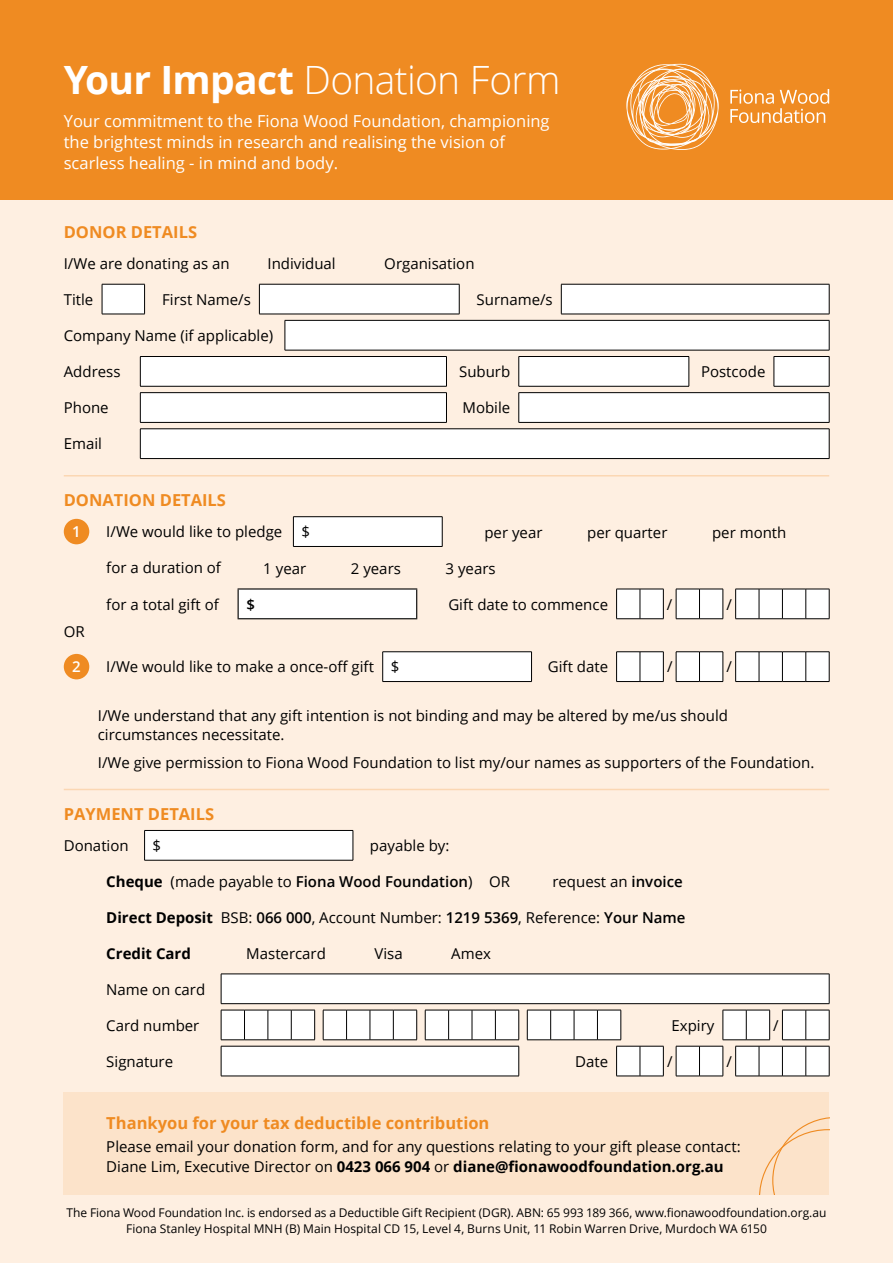
<style>
.page{position:relative;width:893px;height:1263px;background:#feefe1}
.page>*{position:absolute;margin:0;border:0;box-sizing:border-box;transform-origin:0 0}
.t1{font:300 39px "Open Sans";letter-spacing:-.02em;color:#fff}
.t2{font:16.5px/21px "Open Sans";color:#fff}
.t3{font:700 16.5px "Open Sans";color:#ef8b22}
.t4{font:15px/19.5px "Open Sans";color:#000}
.t5{font:600 15px "Open Sans";color:#000}
.t6{font:700 15px "Open Sans";color:#000}
.t7{font:600 15px "Open Sans";color:#fff}
.t8{font:12px/16.5px "Open Sans";color:#000;text-align:center}
.s1{font-weight:700}
.s2{font-weight:400}
.s3{font-weight:600}
</style>
<div class="page">
<div style="left:0;top:0;width:893px;height:200px;background:#ef8b22"></div>
<hr style="left:64px;top:475px;width:765px;height:1px;background:#fbd7b3">
<hr style="left:64px;top:789px;width:765px;height:1px;background:#fbd7b3">
<svg style="left:103px;top:284px;width:726px;height:30px"></svg>
<hr style="left:102px;top:284px;width:43px;height:1px;background:#000">
<hr style="left:102px;top:284px;width:1px;height:30px;background:#000">
<hr style="left:144px;top:284px;width:1px;height:30px;background:#000">
<hr style="left:259px;top:284px;width:200px;height:1px;background:#000">
<hr style="left:259px;top:284px;width:1px;height:30px;background:#000">
<hr style="left:459px;top:284px;width:1px;height:30px;background:#000">
<hr style="left:561px;top:284px;width:268px;height:1px;background:#000">
<hr style="left:561px;top:284px;width:1px;height:30px;background:#000">
<hr style="left:829px;top:284px;width:1px;height:30px;background:#000">
<hr style="left:102px;top:314px;width:43px;height:1px;background:#000">
<hr style="left:259px;top:314px;width:200px;height:1px;background:#000">
<hr style="left:561px;top:314px;width:268px;height:1px;background:#000">
<div style="left:285px;top:320px;width:544px;height:30px;background:#fff"></div>
<hr style="left:285px;top:320px;width:544px;height:1px;background:#000">
<svg style="left:285px;top:321px;width:1px;height:29px"></svg>
<svg style="left:829px;top:321px;width:1px;height:29px"></svg>
<hr style="left:285px;top:350px;width:544px;height:1px;background:#000">
<svg style="left:140px;top:356px;width:690px;height:30px"></svg>
<hr style="left:140px;top:386px;width:307px;height:1px;background:#000">
<hr style="left:519px;top:386px;width:170px;height:1px;background:#000">
<hr style="left:774px;top:386px;width:55px;height:1px;background:#000">
<hr style="left:140px;top:392px;width:307px;height:1px;background:#000">
<hr style="left:519px;top:392px;width:310px;height:1px;background:#000">
<svg style="left:140px;top:393px;width:690px;height:29px;background:#fbfaf8"></svg>
<hr style="left:140px;top:422px;width:307px;height:1px;background:#000">
<hr style="left:519px;top:422px;width:310px;height:1px;background:#000">
<div style="left:140px;top:429px;width:689px;height:30px;background:#fff"></div>
<hr style="left:140px;top:428px;width:689px;height:1px;background:#000">
<svg style="left:140px;top:429px;width:1px;height:29px"></svg>
<svg style="left:829px;top:429px;width:1px;height:29px"></svg>
<hr style="left:140px;top:458px;width:689px;height:1px;background:#000">
<div style="left:293px;top:517px;width:149px;height:29px;background:#fff"></div>
<hr style="left:293px;top:516px;width:149px;height:1px;background:#000">
<svg style="left:293px;top:517px;width:1px;height:29px"></svg>
<svg style="left:442px;top:517px;width:1px;height:29px"></svg>
<hr style="left:293px;top:546px;width:149px;height:1px;background:#000">
<div style="left:64px;top:519px;width:25px;height:25px;background:#ef8b22;border-radius:50%"></div>
<hr style="left:238px;top:588px;width:179px;height:1px;background:#000">
<svg style="left:238px;top:589px;width:592px;height:30px"></svg>
<hr style="left:238px;top:618px;width:179px;height:1px;background:#000">
<svg style="left:382px;top:651px;width:448px;height:31px"></svg>
<hr style="left:382px;top:681px;width:150px;height:1px;background:#000">
<div style="left:64px;top:654px;width:25px;height:25px;background:#ef8b22;border-radius:50%"></div>
<div style="left:145px;top:830px;width:208px;height:30px;background:#fff"></div>
<hr style="left:144px;top:830px;width:209px;height:1px;background:#000">
<svg style="left:144px;top:831px;width:1px;height:29px"></svg>
<svg style="left:353px;top:831px;width:1px;height:29px"></svg>
<hr style="left:144px;top:860px;width:209px;height:1px;background:#000">
<div style="left:221px;top:974px;width:608px;height:30px;background:#fff"></div>
<hr style="left:221px;top:974px;width:608px;height:1px;background:#000">
<svg style="left:221px;top:974px;width:1px;height:29px"></svg>
<svg style="left:829px;top:974px;width:1px;height:29px"></svg>
<hr style="left:221px;top:1003px;width:608px;height:1px;background:#000">
<svg style="left:221px;top:1010px;width:609px;height:30px"></svg>
<hr style="left:829px;top:1046px;width:1px;height:30px;background:#000">
<svg style="left:221px;top:1046px;width:608px;height:31px"></svg>
<svg style="left:626px;top:64px;width:93px;height:86px"></svg>
<svg style="left:730px;top:89px;width:99px;height:34px"></svg>
<div style="left:64px;top:1093px;width:765px;height:102px;background:#fce3ca"></div>
<svg style="left:759px;top:1117px;width:70px;height:78px"></svg>
<h1 class="t1" style="left:64px;top:53px;width:498px"><span class="s1">Your Impact</span> Donation Form</h1>
<p class="t2" style="left:64px;top:110px;width:487px">Your commitment to the Fiona Wood Foundation, championing the brightest minds in research and realising the vision of scarless healing - in mind and body.</p>
<p class="t3" style="left:64px;top:220px;width:135px">DONOR DETAILS</p>
<p class="t4" style="left:64px;top:253px;width:167px">I/We are donating as an</p>
<p class="t4" style="left:268px;top:254px;width:70px">Individual</p>
<p class="t4" style="left:384px;top:254px;width:92px">Organisation</p>
<p class="t4" style="left:64px;top:289px;width:31px">Title</p>
<p class="t4" style="left:162px;top:289px;width:90px">First Name/s</p>
<p class="t4" style="left:477px;top:289px;width:78px">Surname/s</p>
<p class="t4" style="left:64px;top:325px;width:211px">Company Name (if applicable)</p>
<p class="t4" style="left:64px;top:362px;width:58px">Address</p>
<p class="t4" style="left:459px;top:362px;width:53px">Suburb</p>
<p class="t4" style="left:701px;top:362px;width:66px">Postcode</p>
<p class="t4" style="left:64px;top:398px;width:46px">Phone</p>
<p class="t4" style="left:462px;top:398px;width:49px">Mobile</p>
<p class="t4" style="left:64px;top:434px;width:40px">Email</p>
<p class="t3" style="left:64px;top:489px;width:164px">DONATION DETAILS</p>
<p class="t7" style="left:72px;top:522px;width:10px">1</p>
<p class="t4" style="left:106px;top:522px;width:177px">I/We would like to pledge</p>
<p class="t4" style="left:301px;top:522px;width:10px">$</p>
<p class="t4" style="left:484px;top:522px;width:60px">per year</p>
<p class="t4" style="left:587px;top:522px;width:82px">per quarter</p>
<p class="t4" style="left:712px;top:522px;width:76px">per month</p>
<p class="t4" style="left:106px;top:558px;width:116px">for a duration of</p>
<p class="t4" style="left:263px;top:558px;width:44px">1 year</p>
<p class="t4" style="left:351px;top:558px;width:52px">2 years</p>
<p class="t4" style="left:446px;top:558px;width:52px">3 years</p>
<p class="t4" style="left:106px;top:594px;width:114px">for a total gift of</p>
<p class="t5" style="left:246px;top:594px;width:10px">$</p>
<p class="t4" style="left:448px;top:594px;width:161px">Gift date to commence</p>
<p class="t4" style="left:667px;top:594px;width:7px">/</p>
<p class="t4" style="left:726px;top:594px;width:7px">/</p>
<p class="t4" style="left:64px;top:621px;width:22px">OR</p>
<p class="t7" style="left:72px;top:657px;width:10px">2</p>
<p class="t4" style="left:106px;top:657px;width:294px">I/We would like to make a once-off gift $</p>
<p class="t4" style="left:548px;top:657px;width:62px">Gift date</p>
<p class="t4" style="left:667px;top:657px;width:7px">/</p>
<p class="t4" style="left:726px;top:657px;width:7px">/</p>
<p class="t4" style="left:98px;top:705px;width:632px">I/We understand that any gift intention is not binding and may be altered by me/us should circumstances necessitate.</p>
<p class="t4" style="left:98px;top:753px;width:718px">I/We give permission to Fiona Wood Foundation to list my/our names as supporters of the Foundation.</p>
<p class="t3" style="left:64px;top:802px;width:152px">PAYMENT DETAILS</p>
<p class="t4" style="left:64px;top:835px;width:66px">Donation</p>
<p class="t4" style="left:153px;top:835px;width:10px">$</p>
<p class="t4" style="left:370px;top:835px;width:81px">payable by:</p>
<p class="t5" style="left:106px;top:871px;width:405px"><span class="s1">Cheque</span> <span class="s2">(made payable to</span> Fiona Wood Foundation<span class="s2">) OR</span></p>
<p class="t4" style="left:552px;top:872px;width:132px">request an <span class="s3">invoice</span></p>
<p class="t4" style="left:106px;top:907px;width:581px"><span class="s1">Direct Deposit</span> BSB: <span class="s3">066 000</span>, Account Number: <span class="s3">1219 5369</span>, Reference: <span class="s3">Your Name</span></p>
<p class="t6" style="left:106px;top:942px;width:86px">Credit Card</p>
<p class="t4" style="left:246px;top:943px;width:81px">Mastercard</p>
<p class="t4" style="left:375px;top:943px;width:30px">Visa</p>
<p class="t4" style="left:451px;top:943px;width:41px">Amex</p>
<p class="t4" style="left:106px;top:979px;width:100px">Name on card</p>
<p class="t4" style="left:106px;top:1015px;width:95px">Card number</p>
<p class="t4" style="left:671px;top:1015px;width:44px">Expiry</p>
<p class="t4" style="left:773px;top:1015px;width:7px">/</p>
<p class="t4" style="left:106px;top:1051px;width:68px">Signature</p>
<p class="t4" style="left:575px;top:1051px;width:34px">Date</p>
<p class="t4" style="left:667px;top:1051px;width:7px">/</p>
<p class="t4" style="left:726px;top:1051px;width:7px">/</p>
<p class="t3" style="left:106px;top:1111px;width:385px">Thankyou for your tax deductible contribution</p>
<p class="t4" style="left:106px;top:1137px;width:636px">Please email your donation form, and for any questions relating to your gift please contact:<br>Diane Lim, Executive Director on <span class="s1">0423 066 904</span> or <span class="s1">diane@fionawoodfoundation.org.au</span></p>
<p class="t8" style="left:67px;top:1204px;width:761px">The Fiona Wood Foundation Inc. is endorsed as a Deductible Gift Recipient (DGR). ABN: 65 993 189 366, www.fionawoodfoundation.org.au<br>Fiona Stanley Hospital MNH (B) Main Hospital CD 15, Level 4, Burns Unit, 11 Robin Warren Drive, Murdoch WA 6150</p>
</div>
